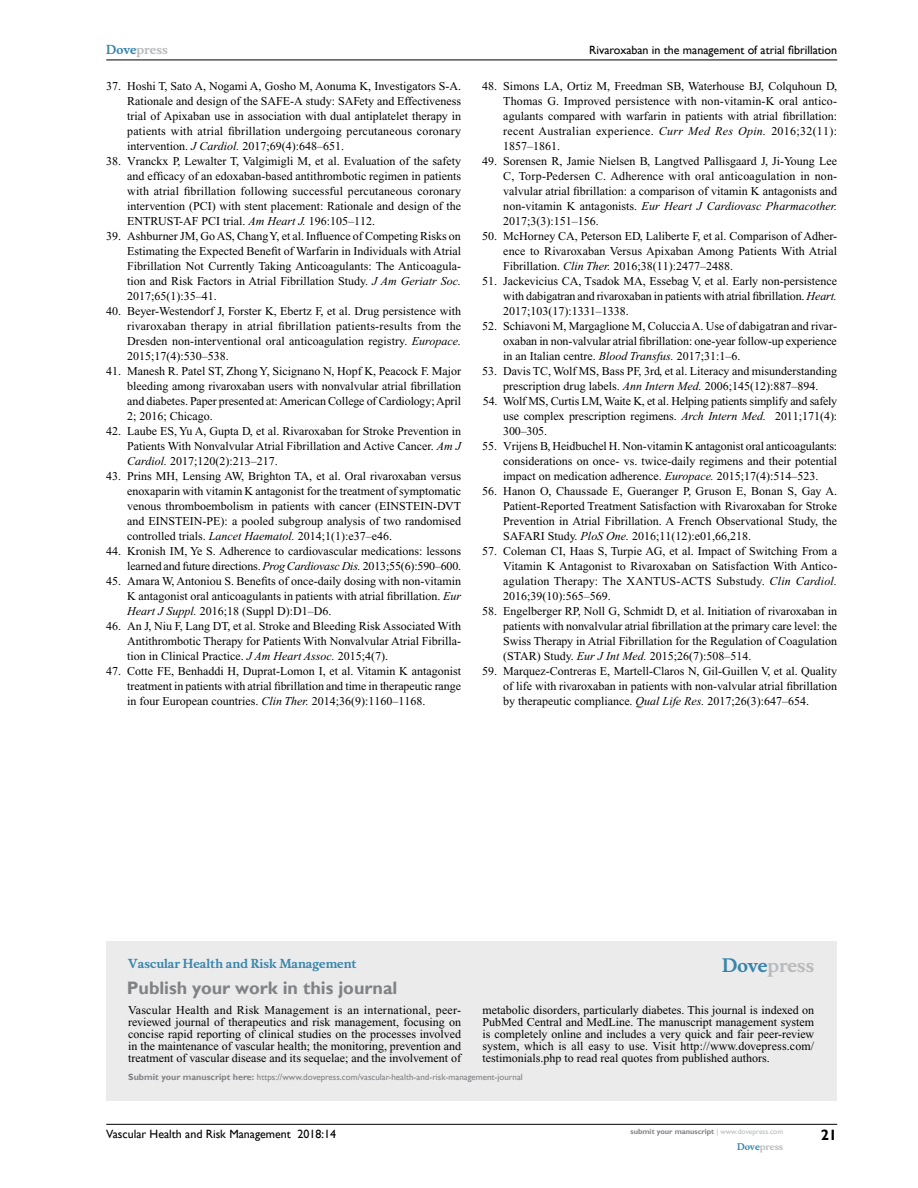
<style>
.page{position:relative;width:918px;height:1188px;background:#fff}
.page>*{position:absolute;margin:0;border:0;box-sizing:border-box;transform-origin:0 0}
.t1{font:700 18px "Gill Sans";color:#808285}
.t2{font:700 18px "Musee";color:#b8babc}
.t3{font:700 15px "Gill Sans";color:#000}
.t4{font:12px/15px "Times New Roman";color:#000;text-align:justify}
.t5{font:12px "Gill Sans";color:#000}
.t6{font:700 12px "Musee";color:#3785ad}
.t7{font:700 12px "Musee";color:#b8babc}
.t8{font:9px "Gill Sans";color:#808285}
.t9{font:700 9px "Musee";color:#b8babc}
.t10{font:700 7.5px "Gill Sans";color:#808285}
.s1{color:#3785ad}
.s2{font-style:italic}
.s3{font-weight:700}
.s4{font-weight:400;color:#b8babc}
</style>
<div class="page">
<div style="left:106px;top:941px;width:731px;height:159px;background:#ebebec"></div>
<hr style="left:106px;top:1124px;width:731px;height:1px;background:#000">
<hr style="left:106px;top:60px;width:731px;height:1px;background:#000">
<p class="t7" style="left:106px;top:43px;width:63px"><span class="s1">Dove</span>press</p>
<p class="t4" style="left:127px;top:79px;width:335px;text-indent:-21px">37. Hoshi T, Sato A, Nogami A, Gosho M, Aonuma K, Investigators S-A.<br>Rationale and design of the SAFE-A study: SAFety and Effectiveness trial of Apixaban use in association with dual antiplatelet therapy in patients with atrial fibrillation undergoing percutaneous coronary intervention. <span class="s2">J Cardiol.</span> 2017;69(4):648–651.</p>
<p class="t4" style="left:127px;top:154px;width:335px;text-indent:-21px">38. Vranckx P, Lewalter T, Valgimigli M, et al. Evaluation of the safety and efficacy of an edoxaban-based antithrombotic regimen in patients with atrial fibrillation following successful percutaneous coronary intervention (PCI) with stent placement: Rationale and design of the ENTRUST-AF PCI trial. <span class="s2">Am Heart J.</span> 196:105–112.</p>
<p class="t4" style="left:127px;top:229px;width:335px;text-indent:-21px">39. Ashburner JM, Go AS, Chang Y, et al. Influence of Competing Risks on Estimating the Expected Benefit of Warfarin in Individuals with Atrial Fibrillation Not Currently Taking Anticoagulants: The Anticoagula&shy;tion and Risk Factors in Atrial Fibrillation Study. <span class="s2">J Am Geriatr Soc.<br></span>2017;65(1):35–41.</p>
<p class="t4" style="left:127px;top:304px;width:335px;text-indent:-21px">40. Beyer-Westendorf J, Forster K, Ebertz F, et al. Drug persistence with rivaroxaban therapy in atrial fibrillation patients-results from the Dresden non-interventional oral anticoagulation registry. <span class="s2">Europace.<br></span>2015;17(4):530–538.</p>
<p class="t4" style="left:127px;top:364px;width:335px;text-indent:-21px">41. Manesh R. Patel ST, Zhong Y, Sicignano N, Hopf K, Peacock F. Major bleeding among rivaroxaban users with nonvalvular atrial fibrillation and diabetes. Paper presented at: American College of Cardiology; April 2; 2016; Chicago.</p>
<p class="t4" style="left:127px;top:424px;width:335px;text-indent:-21px">42. Laube ES, Yu A, Gupta D, et al. Rivaroxaban for Stroke Prevention in Patients With Nonvalvular Atrial Fibrillation and Active Cancer. <span class="s2">Am J Cardiol.</span> 2017;120(2):213–217.</p>
<p class="t4" style="left:127px;top:469px;width:335px;text-indent:-21px">43. Prins MH, Lensing AW, Brighton TA, et al. Oral rivaroxaban versus enoxaparin with vitamin K antagonist for the treatment of symptomatic venous thromboembolism in patients with cancer (EINSTEIN-DVT and EINSTEIN-PE): a pooled subgroup analysis of two randomised controlled trials. <span class="s2">Lancet Haematol.</span> 2014;1(1):e37–e46.</p>
<p class="t4" style="left:106px;top:544px;width:357px;text-align:right">44. Kronish IM, Ye S. Adherence to cardiovascular medications: lessons learned and future directions. <span class="s2">Prog Cardiovasc Dis.</span> 2013;55(6):590–600.</p>
<p class="t4" style="left:127px;top:574px;width:335px;text-indent:-21px">45. Amara W, Antoniou S. Benefits of once-daily dosing with non-vitamin K antagonist oral anticoagulants in patients with atrial fibrillation. <span class="s2">Eur Heart J Suppl.</span> 2016;18 (Suppl D):D1–D6.</p>
<p class="t4" style="left:127px;top:619px;width:335px;text-indent:-21px">46. An J, Niu F, Lang DT, et al. Stroke and Bleeding Risk Associated With Antithrombotic Therapy for Patients With Nonvalvular Atrial Fibrilla&shy;tion in Clinical Practice. <span class="s2">J Am Heart Assoc.</span> 2015;4(7).</p>
<p class="t4" style="left:127px;top:664px;width:335px;text-indent:-21px">47. Cotte FE, Benhaddi H, Duprat-Lomon I, et al. Vitamin K antagonist treatment in patients with atrial fibrillation and time in therapeutic range in four European countries. <span class="s2">Clin Ther.</span> 2014;36(9):1160–1168.</p>
<p class="t5" style="left:589px;top:43px;width:250px">Rivaroxaban in the management of atrial fibrillation</p>
<p class="t4" style="left:503px;top:79px;width:335px;text-indent:-21px">48. Simons LA, Ortiz M, Freedman SB, Waterhouse BJ, Colquhoun D, Thomas G. Improved persistence with non-vitamin-K oral antico&shy;agulants compared with warfarin in patients with atrial fibrillation: recent Australian experience. <span class="s2">Curr Med Res Opin.</span> 2016;32(11):<br>1857–1861.</p>
<p class="t4" style="left:503px;top:154px;width:336px;text-indent:-21px">49. Sorensen R, Jamie Nielsen B, Langtved Pallisgaard J, Ji-Young Lee C, Torp-Pedersen C. Adherence with oral anticoagulation in non&shy;valvular atrial fibrillation: a comparison of vitamin K antagonists and non-vitamin K antagonists. <span class="s2">Eur Heart J Cardiovasc Pharmacother.<br></span>2017;3(3):151–156.</p>
<p class="t4" style="left:503px;top:229px;width:335px;text-indent:-21px">50. McHorney CA, Peterson ED, Laliberte F, et al. Comparison of Adher&shy;ence to Rivaroxaban Versus Apixaban Among Patients With Atrial Fibrillation. <span class="s2">Clin Ther.</span> 2016;38(11):2477–2488.</p>
<p class="t4" style="left:503px;top:274px;width:335px;text-indent:-21px">51. Jackevicius CA, Tsadok MA, Essebag V, et al. Early non-persistence with dabigatran and rivaroxaban in patients with atrial fibrillation. <span class="s2">Heart.<br></span>2017;103(17):1331–1338.</p>
<p class="t4" style="left:503px;top:319px;width:335px;text-indent:-21px">52. Schiavoni M, Margaglione M, Coluccia A. Use of dabigatran and rivar&shy;oxaban in non-valvular atrial fibrillation: one-year follow-up experience in an Italian centre. <span class="s2">Blood Transfus.</span> 2017;31:1–6.</p>
<p class="t4" style="left:482px;top:364px;width:356px;text-align:center">53. Davis TC, Wolf MS, Bass PF, 3rd, et al. Literacy and misunderstanding prescription drug labels. <span class="s2">Ann Intern Med.</span> 2006;145(12):887–894.</p>
<p class="t4" style="left:503px;top:394px;width:335px;text-indent:-20px">54. Wolf MS, Curtis LM, Waite K, et al. Helping patients simplify and safely use complex prescription regimens. <span class="s2">Arch Intern Med.</span> 2011;171(4):<br>300–305.</p>
<p class="t4" style="left:503px;top:439px;width:335px;text-indent:-21px">55. Vrijens B, Heidbuchel H. Non-vitamin K antagonist oral anticoagulants: considerations on once- vs. twice-daily regimens and their potential impact on medication adherence. <span class="s2">Europace.</span> 2015;17(4):514–523.</p>
<p class="t4" style="left:503px;top:484px;width:335px;text-indent:-21px">56. Hanon O, Chaussade E, Gueranger P, Gruson E, Bonan S, Gay A.<br>Patient-Reported Treatment Satisfaction with Rivaroxaban for Stroke Prevention in Atrial Fibrillation. A French Observational Study, the SAFARI Study. <span class="s2">PloS One.</span> 2016;11(12):e01,66,218.</p>
<p class="t4" style="left:503px;top:544px;width:336px;text-indent:-21px">57. Coleman CI, Haas S, Turpie AG, et al. Impact of Switching From a Vitamin K Antagonist to Rivaroxaban on Satisfaction With Antico&shy;agulation Therapy: The XANTUS-ACTS Substudy. <span class="s2">Clin Cardiol.<br></span>2016;39(10):565–569.</p>
<p class="t4" style="left:503px;top:604px;width:335px;text-indent:-21px">58. Engelberger RP, Noll G, Schmidt D, et al. Initiation of rivaroxaban in patients with nonvalvular atrial fibrillation at the primary care level: the Swiss Therapy in Atrial Fibrillation for the Regulation of Coagulation (STAR) Study. <span class="s2">Eur J Int Med.</span> 2015;26(7):508–514.</p>
<p class="t4" style="left:503px;top:664px;width:335px;text-indent:-21px">59. Marquez-Contreras E, Martell-Claros N, Gil-Guillen V, et al. Quality of life with rivaroxaban in patients with non-valvular atrial fibrillation by therapeutic compliance. <span class="s2">Qual Life Res.</span> 2017;26(3):647–654.</p>
<p class="t6" style="left:128px;top:956px;width:230px">Vascular Health and Risk Management</p>
<h1 class="t1" style="left:127px;top:977px;width:272px">Publish your work in this journal</h1>
<h1 class="t2" style="left:722px;top:955px;width:94px"><span class="s1">Dove</span>press</h1>
<p class="t4" style="left:128px;top:1004px;width:334px;line-height:12px">Vascular Health and Risk Management is an international, peer&shy;reviewed journal of therapeutics and risk management, focusing on concise rapid reporting of clinical studies on the processes involved in the maintenance of vascular health; the monitoring, prevention and treatment of vascular disease and its sequelae; and the involvement of</p>
<p class="t4" style="left:482px;top:1004px;width:333px;line-height:12px">metabolic disorders, particularly diabetes. This journal is indexed on PubMed Central and MedLine. The manuscript management system is completely online and includes a very quick and fair peer-review system, which is all easy to use. Visit http://www.dovepress.com/ testimonials.php to read real quotes from published authors.</p>
<p class="t8" style="left:128px;top:1072px;width:396px"><span class="s3">Submit your manuscript here:</span> https://www.dovepress.com/vascular-health-and-risk-management-journal</p>
<p class="t5" style="left:106px;top:1127px;width:231px">Vascular Health and Risk Management 2018:14</p>
<p class="t10" style="left:631px;top:1127px;width:154px">submit your manuscript <span class="s4">| www.dovepress.com</span></p>
<p class="t9" style="left:737px;top:1141px;width:48px"><span class="s1">Dove</span>press</p>
<p class="t3" style="left:821px;top:1126px;width:18px">21</p>
</div>
